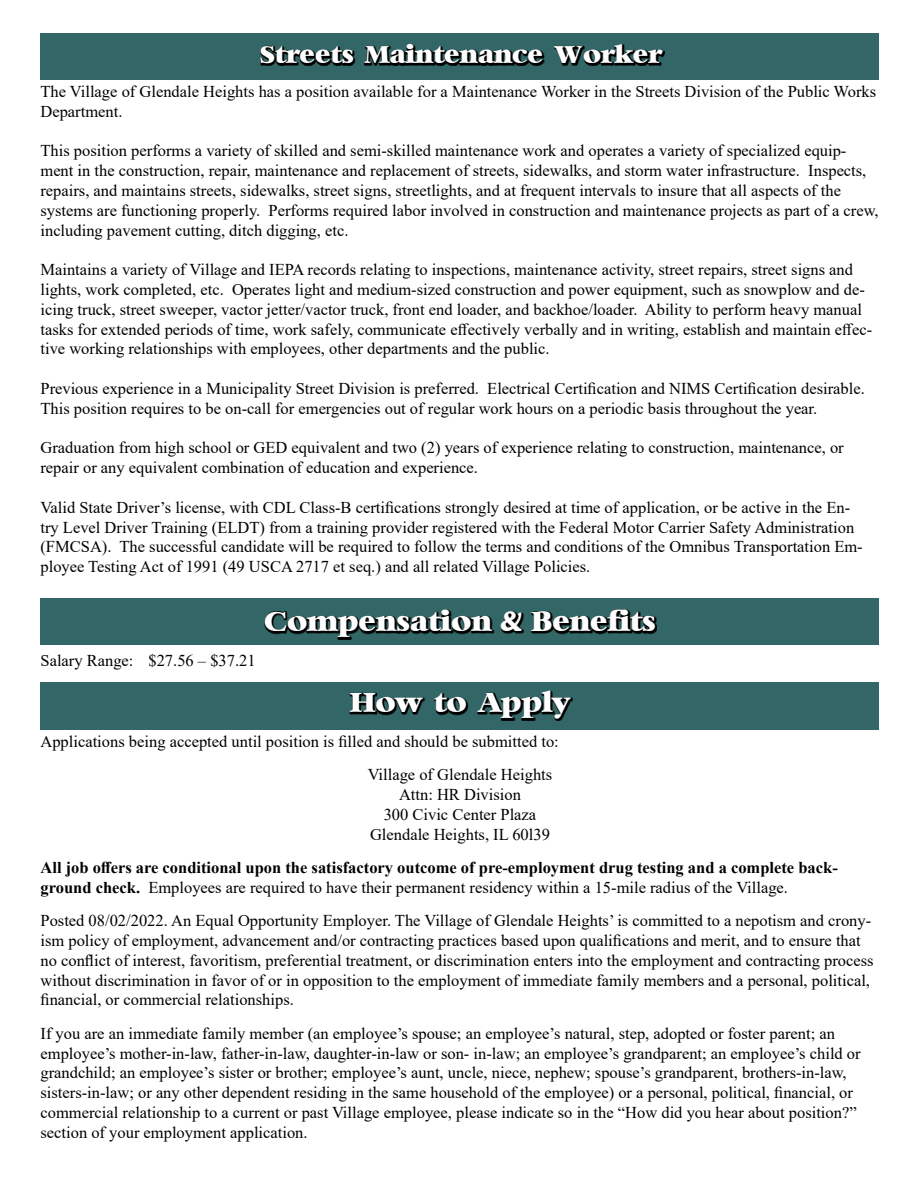
<style>
.page{position:relative;width:918px;height:1188px;background:#fff}
.page>*{position:absolute;margin:0;border:0;box-sizing:border-box;transform-origin:0 0}
.t1{font:700 27px "Bambi";color:#fff}
.t2{font:700 24px "Bambi";color:#fff}
.t3{font:16.5px/19.8px "Times New Roman";color:#000}
.t4{font:700 16.5px/19.8px "Times New Roman";color:#000}
.s1{font-family:"Windsor BT";font-weight:400}
.s2{font-weight:400}
</style>
<div class="page">
<div style="left:40px;top:33px;width:839px;height:46px;background:#366"></div>
<svg style="left:260px;top:44px;width:405px;height:22px"></svg>
<div style="left:40px;top:598px;width:839px;height:47px;background:#366"></div>
<div style="left:40px;top:682px;width:839px;height:48px;background:#366"></div>
<svg style="left:265px;top:609px;width:392px;height:31px"></svg>
<svg style="left:350px;top:691px;width:223px;height:30px"></svg>
<h2 class="t2" style="left:260px;top:44px;width:404px">Streets Maintenance Worker</h2>
<p class="t3" style="left:40px;top:81px;width:837px">The Village of Glendale Heights has a position available for a Maintenance Worker in the Streets Division of the Public Works<br>Department.</p>
<p class="t3" style="left:40px;top:140px;width:840px">This position performs a variety of skilled and semi-skilled maintenance work and operates a variety of specialized equip&shy;ment in the construction, repair, maintenance and replacement of streets, sidewalks, and storm water infrastructure. Inspects, repairs, and maintains streets, sidewalks, street signs, streetlights, and at frequent intervals to insure that all aspects of the systems are functioning properly. Performs required labor involved in construction and maintenance projects as part of a crew, including pavement cutting, ditch digging, etc.</p>
<p class="t3" style="left:40px;top:259px;width:833px">Maintains a variety of Village and IEPA records relating to inspections, maintenance activity, street repairs, street signs and lights, work completed, etc. Operates light and medium-sized construction and power equipment, such as snowplow and de&shy;icing truck, street sweeper, vactor jetter/vactor truck, front end loader, and backhoe/loader. Ability to perform heavy manual tasks for extended periods of time, work safely, communicate effectively verbally and in writing, establish and maintain effec&shy;tive working relationships with employees, other departments and the public.</p>
<p class="t3" style="left:40px;top:378px;width:826px">Previous experience in a Municipality Street Division is preferred. Electrical Certification and NIMS Certification desirable.<br>This position requires to be on-call for emergencies out of regular work hours on a periodic basis throughout the year.</p>
<p class="t3" style="left:40px;top:437px;width:805px">Graduation from high school or GED equivalent and two (2) years of experience relating to construction, maintenance, or repair or any equivalent combination of education and experience.</p>
<p class="t3" style="left:40px;top:497px;width:824px">Valid State Driver’s license, with CDL Class-B certifications strongly desired at time of application, or be active in the En&shy;try Level Driver Training (ELDT) from a training provider registered with the Federal Motor Carrier Safety Administration (FMCSA). The successful candidate will be required to follow the terms and conditions of the Omnibus Transportation Em&shy;ployee Testing Act of 1991 (49 USCA 2717 et seq.) and all related Village Policies.</p>
<p class="t3" style="left:40px;top:651px;width:217px">Salary Range: $27.56 – $37.21</p>
<h1 class="t1" style="left:264px;top:609px;width:393px">Compensation <span class="s1">&amp;</span> Benefits</h1>
<h1 class="t1" style="left:350px;top:690px;width:221px">How to Apply</h1>
<p class="t3" style="left:368px;top:724px;width:193px;line-height:33.3px;text-indent:-327px">Applications being accepted until position is filled and should be submitted to:<br>Village of Glendale Heights</p>
<p class="t3" style="left:370px;top:784px;width:181px;text-align:center">Attn: HR Division<br>300 Civic Center Plaza<br>Glendale Heights, IL 60l39</p>
<p class="t4" style="left:41px;top:857px;width:799px">All job offers are conditional upon the satisfactory outcome of pre-employment drug testing and a complete back&shy;ground check. <span class="s2">Employees are required to have their permanent residency within a 15-mile radius of the Village.</span></p>
<p class="t3" style="left:41px;top:910px;width:835px">Posted 08/02/2022. An Equal Opportunity Employer. The Village of Glendale Heights’ is committed to a nepotism and crony&shy;ism policy of employment, advancement and/or contracting practices based upon qualifications and merit, and to ensure that no conflict of interest, favoritism, preferential treatment, or discrimination enters into the employment and contracting process without discrimination in favor of or in opposition to the employment of immediate family members and a personal, political, financial, or commercial relationships.</p>
<p class="t3" style="left:41px;top:1023px;width:822px">If you are an immediate family member (an employee’s spouse; an employee’s natural, step, adopted or foster parent; an employee’s mother-in-law, father-in-law, daughter-in-law or son- in-law; an employee’s grandparent; an employee’s child or grandchild; an employee’s sister or brother; employee’s aunt, uncle, niece, nephew; spouse’s grandparent, brothers-in-law, sisters-in-law; or any other dependent residing in the same household of the employee) or a personal, political, financial, or commercial relationship to a current or past Village employee, please indicate so in the “How did you hear about position?” section of your employment application.</p>
</div>
